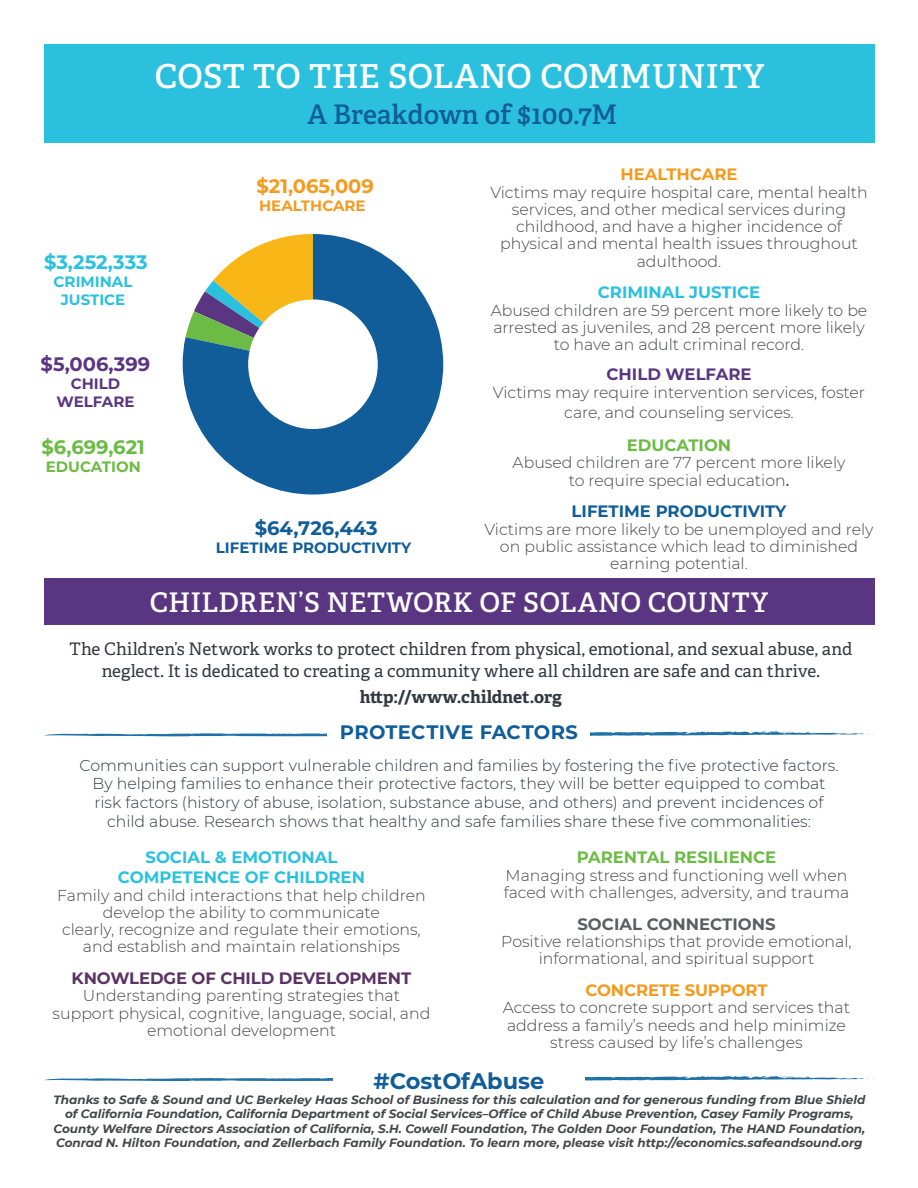
<style>
.page{position:relative;width:918px;height:1188px;background:#fff}
.page>*{position:absolute;margin:0;border:0;box-sizing:border-box;transform-origin:0 0}
.t1{font:600 33px "Adelle";letter-spacing:.01em;color:#fff}
.t2{font:600 27px "Adelle";letter-spacing:.01em;color:#fff}
.t3{font:600 27px "Adelle";color:#105d9a}
.t4{font:700 22.5px "Montserrat";color:#105d9a}
.t5{font:700 19.5px "Montserrat";letter-spacing:.01em;color:#105d9a}
.t6{font:700 19.5px "Montserrat";color:#f49b1e}
.t7{font:700 19.5px "Montserrat";color:#6cbb45}
.t8{font:700 19.5px "Montserrat";color:#5a3682}
.t9{font:700 19.5px "Montserrat";letter-spacing:-.005em;color:#2bc1de}
.t10{font:17.25px/22.5px "Adelle";color:#313940;text-align:center}
.t11{font:700 17.25px "Adelle";color:#313940}
.t12{font:700 16.5px/19.8px "Montserrat";color:#2bc1de;text-align:center}
.t13{font:700 16.5px "Montserrat";color:#6cbb45}
.t14{font:700 16.5px "Montserrat";letter-spacing:-.005em;color:#5b3264}
.t15{font:700 16.5px "Montserrat";letter-spacing:-.005em;color:#f49b1e}
.t16{font:700 16.5px "Montserrat";color:#105d9a}
.t17{font:700 16.5px "Montserrat";color:#5b5e62}
.t18{font:700 16.5px "Montserrat";color:#5a3682}
.t19{font:300 15.75px/17.2px "Montserrat";color:#454647;text-align:center}
.t20{font:300 15.75px/18.8px "Montserrat";color:#313940;text-align:center}
.t21{font:700 15px "Montserrat";color:#105d9a}
.t22{font:700 15px/18px "Montserrat";color:#2bc1de;text-align:center}
.t23{font:700 15px/18px "Montserrat";color:#5a3682;text-align:center}
.t24{font:700 15px "Montserrat";color:#f49b1e}
.t25{font:700 15px "Montserrat";color:#6cbb45}
.t26{font:italic 700 12px/14.2px "Montserrat";color:#454647;text-align:center}
.s1{font-weight:500}
</style>
<div class="page">
<svg style="left:183px;top:234px;width:260px;height:261px;fill:#105d9a"></svg>
<div style="left:248px;top:299px;width:130px;height:130px;background:#fff;border-radius:50%"></div>
<svg style="left:44px;top:1076px;width:830px;height:5px"></svg>
<div style="left:333px;top:1056px;width:252px;height:36px;background:#fff"></div>
<div style="left:45px;top:44px;width:830px;height:99px;background:#2bc1de"></div>
<svg style="left:44px;top:731px;width:830px;height:5px"></svg>
<div style="left:44px;top:578px;width:830px;height:47px;background:#5a3682"></div>
<div style="left:328px;top:712px;width:262px;height:36px;background:#fff"></div>
<p class="t1" style="left:155px;top:56px;width:611px">COST TO THE SOLANO COMMUNITY</p>
<p class="t3" style="left:308px;top:97px;width:311px">A Breakdown of $100.7M</p>
<p class="t9" style="left:44px;top:248px;width:105px">$3,252,333</p>
<p class="t22" style="left:54px;top:272px;width:80px">CRIMINAL<br>JUSTICE</p>
<p class="t8" style="left:41px;top:350px;width:111px">$5,006,399</p>
<p class="t23" style="left:56px;top:374px;width:80px">CHILD<br>WELFARE</p>
<p class="t7" style="left:42px;top:433px;width:105px">$6,699,621</p>
<p class="t25" style="left:46px;top:456px;width:96px">EDUCATION</p>
<p class="t6" style="left:256px;top:172px;width:119px">$21,065,009</p>
<p class="t24" style="left:259px;top:195px;width:108px">HEALTHCARE</p>
<p class="t5" style="left:255px;top:514px;width:125px">$64,726,443</p>
<p class="t21" style="left:216px;top:536px;width:197px">LIFETIME PRODUCTIVITY</p>
<p class="t15" style="left:620px;top:163px;width:119px">HEALTHCARE</p>
<p class="t19" style="left:490px;top:183px;width:379px">Victims may require hospital care, mental health services, and other medical services during childhood, and have a higher incidence of physical and mental health issues throughout adulthood.</p>
<p class="t12" style="left:598px;top:282px;width:164px">CRIMINAL JUSTICE</p>
<p class="t19" style="left:491px;top:301px;width:378px">Abused children are 59 percent more likely to be arrested as juveniles, and 28 percent more likely to have an adult criminal record.</p>
<p class="t18" style="left:607px;top:363px;width:146px">CHILD WELFARE</p>
<p class="t19" style="left:493px;top:382px;width:374px;line-height:19.8px">Victims may require intervention services, foster care, and counseling services.</p>
<p class="t13" style="left:627px;top:433px;width:106px">EDUCATION</p>
<p class="t19" style="left:513px;top:454px;width:334px">Abused children are 77 percent more likely to require special education<span class="s1">.</span></p>
<p class="t16" style="left:572px;top:500px;width:216px">LIFETIME PRODUCTIVITY</p>
<p class="t19" style="left:484px;top:520px;width:391px">Victims are more likely to be unemployed and rely on public assistance which lead to diminished earning potential.</p>
<p class="t2" style="left:150px;top:586px;width:620px">CHILDREN’S NETWORK OF SOLANO COUNTY</p>
<p class="t10" style="left:69px;top:638px;width:784px">The Children’s Network works to protect children from physical, emotional, and sexual abuse, and neglect. It is dedicated to creating a community where all children are safe and can thrive.</p>
<p class="t11" style="left:360px;top:686px;width:204px">http://www.childnet.org</p>
<p class="t5" style="left:340px;top:718px;width:240px">PROTECTIVE FACTORS</p>
<p class="t20" style="left:80px;top:755px;width:760px">Communities can support vulnerable children and families by fostering the five protective factors.<br>By helping families to enhance their protective factors, they will be better equipped to combat risk factors (history of abuse, isolation, substance abuse, and others) and prevent incidences of child abuse. Research shows that healthy and safe families share these five commonalities:</p>
<p class="t12" style="left:118px;top:847px;width:249px">SOCIAL &amp; EMOTIONAL<br>COMPETENCE OF CHILDREN</p>
<p class="t19" style="left:57px;top:886px;width:370px">Family and child interactions that help children develop the ability to communicate<br>clearly, recognize and regulate their emotions, and establish and maintain relationships</p>
<p class="t14" style="left:72px;top:966px;width:341px">KNOWLEDGE OF CHILD DEVELOPMENT</p>
<p class="t19" style="left:53px;top:987px;width:379px">Understanding parenting strategies that support physical, cognitive, language, social, and emotional development</p>
<p class="t13" style="left:577px;top:846px;width:201px">PARENTAL RESILIENCE</p>
<p class="t19" style="left:504px;top:866px;width:347px;text-align:left">Managing stress and functioning well when faced with challenges, adversity, and trauma</p>
<p class="t17" style="left:577px;top:912px;width:200px">SOCIAL CONNECTIONS</p>
<p class="t19" style="left:501px;top:932px;width:352px">Positive relationships that provide emotional, informational, and spiritual support</p>
<p class="t15" style="left:585px;top:978px;width:184px">CONCRETE SUPPORT</p>
<p class="t19" style="left:503px;top:999px;width:349px">Access to concrete support and services that address a family’s needs and help minimize stress caused by life’s challenges</p>
<p class="t4" style="left:374px;top:1065px;width:172px">#CostOfAbuse</p>
<p class="t26" style="left:53px;top:1092px;width:814px">Thanks to Safe &amp; Sound and UC Berkeley Haas School of Business for this calculation and for generous funding from Blue Shield of California Foundation, California Department of Social Services–Office of Child Abuse Prevention, Casey Family Programs, County Welfare Directors Association of California, S.H. Cowell Foundation, The Golden Door Foundation, The HAND Foundation, Conrad N. Hilton Foundation, and Zellerbach Family Foundation. To learn more, please visit http://economics.safeandsound.org</p>
</div>
